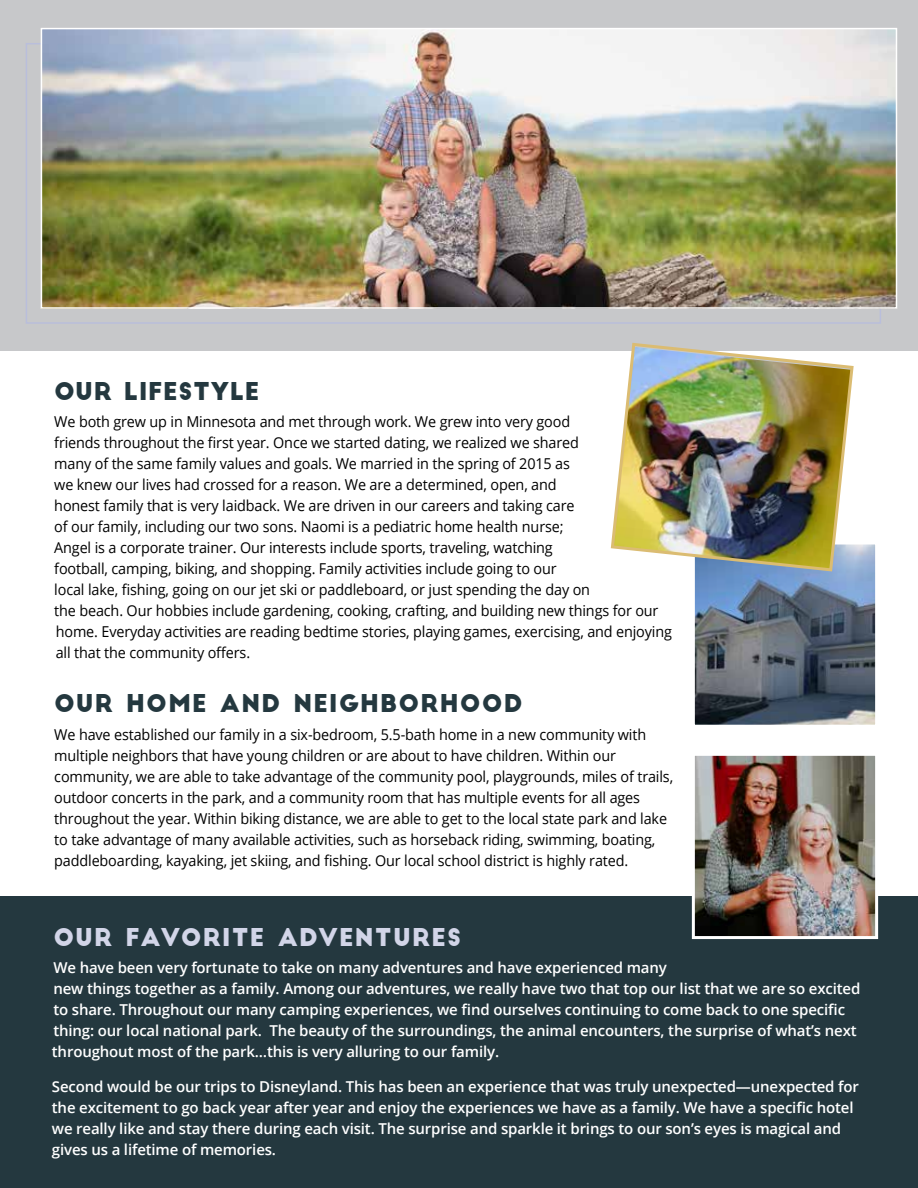
<style>
.page{position:relative;width:918px;height:1188px;background:#fff}
.page>*{position:absolute;margin:0;border:0;box-sizing:border-box;transform-origin:0 0}
.t1{font:24px "Big John";letter-spacing:.05em;color:#24383f}
.t2{font:24px "Big John";letter-spacing:.05em;color:#d2d5e8}
.t3{font:24px "Big John";letter-spacing:.025em;color:#24383f}
.t4{font:15px/21px "Open Sans";letter-spacing:-.01em;color:#000;scale:.96 1}
.t5{font:600 15px/21px "Open Sans";letter-spacing:-.01em;color:#fff}
</style>
<div class="page">
<div style="left:0;top:896px;width:918px;height:292px;background:#24383f"></div>
<img style="left:696px;top:546px;width:178px;height:178px">
<div style="left:692px;top:542px;width:186px;height:186px;border:3px solid #fff"></div>
<img style="left:696px;top:757px;width:178px;height:178px">
<div style="left:692px;top:753px;width:186px;height:186px;border:3px solid #fff"></div>
<div style="left:0;top:0;width:918px;height:350px;background:#c7c8ca"></div>
<img style="left:609px;top:342px;width:246px;height:231px">
<img style="left:44px;top:31px;width:850px;height:275px">
<div style="left:41px;top:28px;width:856px;height:281px;border:2px solid #fff"></div>
<h1 class="t3" style="left:54px;top:380px;width:207px">OUR LIFESTYLE</h1>
<p class="t4" style="left:54px;top:411px;width:645px">We both grew up in Minnesota and met through work. We grew into very good<br>friends throughout the first year. Once we started dating, we realized we shared<br>many of the same family values and goals. We married in the spring of 2015 as<br>we knew our lives had crossed for a reason. We are a determined, open, and<br>honest family that is very laidback. We are driven in our careers and taking care<br>of our family, including our two sons. Naomi is a pediatric home health nurse;<br>Angel is a corporate trainer. Our interests include sports, traveling, watching<br>football, camping, biking, and shopping. Family activities include going to our<br>local lake, fishing, going on our jet ski or paddleboard, or just spending the day on<br>the beach. Our hobbies include gardening, cooking, crafting, and building new things for our home. Everyday activities are reading bedtime stories, playing games, exercising, and enjoying all that the community offers.</p>
<h1 class="t1" style="left:54px;top:692px;width:470px">OUR HOME AND NEIGHBORHOOD</h1>
<p class="t4" style="left:54px;top:723px;width:646px">We have established our family in a six-bedroom, 5.5-bath home in a new community with multiple neighbors that have young children or are about to have children. Within our community, we are able to take advantage of the community pool, playgrounds, miles of trails, outdoor concerts in the park, and a community room that has multiple events for all ages throughout the year. Within biking distance, we are able to get to the local state park and lake to take advantage of many available activities, such as horseback riding, swimming, boating, paddleboarding, kayaking, jet skiing, and fishing. Our local school district is highly rated.</p>
<h1 class="t2" style="left:53px;top:926px;width:410px">OUR FAVORITE ADVENTURES</h1>
<p class="t5" style="left:52px;top:957px;width:810px">We have been very fortunate to take on many adventures and have experienced many<br>new things together as a family. Among our adventures, we really have two that top our list that we are so excited to share. Throughout our many camping experiences, we find ourselves continuing to come back to one specific thing: our local national park. The beauty of the surroundings, the animal encounters, the surprise of what’s next throughout most of the park…this is very alluring to our family.</p>
<p class="t5" style="left:52px;top:1076px;width:809px">Second would be our trips to Disneyland. This has been an experience that was truly unexpected—unexpected for the excitement to go back year after year and enjoy the experiences we have as a family. We have a specific hotel we really like and stay there during each visit. The surprise and sparkle it brings to our son’s eyes is magical and gives us a lifetime of memories.</p>
</div>
